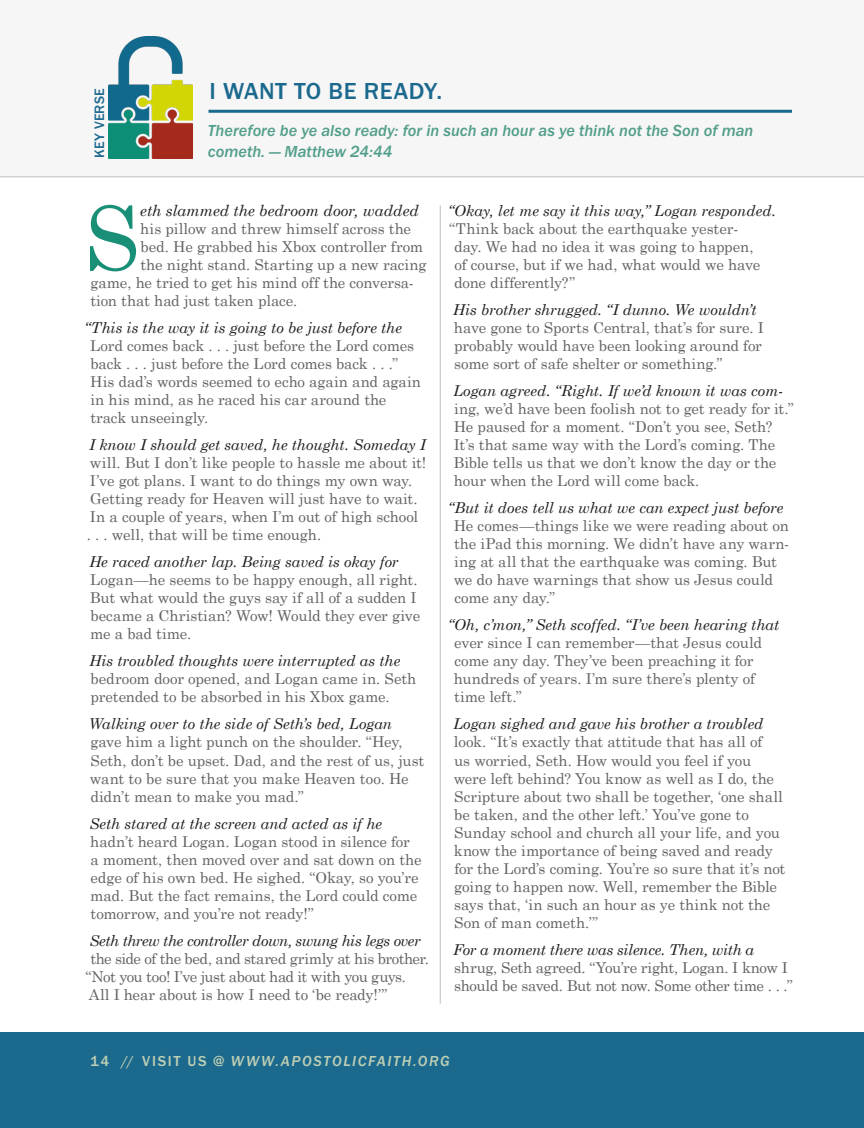
<style>
.page{position:relative;width:864px;height:1128px;background:#fff}
.page>*{position:absolute;margin:0;border:0;box-sizing:border-box;transform-origin:0 0}
.Article_-_Copy_Intro{font:88.65px "Century Schoolbook";color:#188f76}
.t1{font:500 24px "Franklin Gothic URW";letter-spacing:.02em;color:#1c698e}
.Article_-_Memory_Ver{font:16.5px/21px "Franklin Gothic URW Med Ita";color:#519e8a}
.Article_-_Copy_Intro-2{font:italic 15.3px "Century Schoolbook";letter-spacing:-.005em;color:#231f20}
.Article_-_Copy{font:15px/18px "Century Schoolbook";letter-spacing:-.01em;color:#636366}
.Article_-_Copy_Intro-3{font:15px "Century Schoolbook";letter-spacing:-.005em;color:#636366}
.Article_-_Copy-2{font:italic 15px "Century Schoolbook";letter-spacing:-.02em;color:#231f20}
.Article_-_Copy-3{font:15px "Century Schoolbook";letter-spacing:-.03em;color:#636366}
.Article_-_Copy-4{font:15px "Century Schoolbook";letter-spacing:-.04em;color:#636366}
.t2{font:15px "Franklin Gothic URW Med Ita";letter-spacing:.11em;color:#e5e8bd}
.t3{font:500 14.1px "Franklin Gothic URW";letter-spacing:.02em;color:#1c698e}
.s1{font-style:italic;color:#231f20}
.s2{font-family:"Franklin Gothic URW";font-weight:500}
</style>
<div class="page">
<div style="left:0;top:0;width:864px;height:177px;background:#f6f6f7"></div>
<img style="left:109px;top:36px;width:83px;height:122px">
<hr style="left:208px;top:110px;width:584px;height:3px;background:#1c698e">
<hr style="left:0;top:176px;width:864px;height:1px;background:#bcbdc0">
<hr style="left:440px;top:205px;width:1px;height:798px;background:#bcbdc0">
<div style="left:0;top:1031px;width:864px;height:96px;background:#1c698e"></div>
<p class="t3" style="left:91px;top:158px;width:71px;rotate:-90deg">KEY VERSE</p>
<p class="t1" style="left:209px;top:76px;width:234px">I WANT TO BE READY.</p>
<p class="Article_-_Memory_Ver" style="left:208px;top:120px;width:547px">Therefore be ye also ready: for in such an hour as ye think not the Son of man cometh. — Matthew 24:44</p>
<p class="Article_-_Copy_Intro" style="left:84px;top:164px;width:57px">S</p>
<p class="Article_-_Copy_Intro-2" style="left:140px;top:199px;width:280px">eth slammed the bedroom door, wadded</p>
<p class="Article_-_Copy_Intro-3" style="left:140px;top:216px;width:272px">his pillow and threw himself across the</p>
<p class="Article_-_Copy_Intro-3" style="left:140px;top:234px;width:284px">bed. He grabbed his Xbox controller from</p>
<p class="Article_-_Copy_Intro-3" style="left:140px;top:252px;width:288px">the night stand. Starting up a new racing</p>
<p class="Article_-_Copy_Intro-3" style="left:90px;top:270px;width:325px">game, he tried to get his mind off the conversa-</p>
<p class="Article_-_Copy_Intro-3" style="left:90px;top:288px;width:209px">tion that had just taken place.</p>
<p class="Article_-_Copy" style="left:90px;top:317px;width:333px;text-indent:-6px"><span class="s1">“This is the way it is going to be just before the </span>Lord comes back . . . just before the Lord comes back . . . just before the Lord comes back . . .” His dad’s words seemed to echo again and again in his mind, as he raced his car around the track unseeingly.</p>
<p class="Article_-_Copy" style="left:87px;top:434px;width:341px"><span class="s1">I know I should get saved, he thought. Someday I </span>will. But I don’t like people to hassle me about it!<br>I’ve got plans. I want to do things my own way.<br>Getting ready for Heaven will just have to wait.<br>In a couple of years, when I’m out of high school<br>. . . well, that will be time enough.</p>
<p class="Article_-_Copy" style="left:89px;top:551px;width:333px"><span class="s1">He raced another lap. Being saved is okay for </span>Logan—he seems to be happy enough, all right.<br>But what would the guys say if all of a sudden I became a Christian? Wow! Would they ever give me a bad time.</p>
<p class="Article_-_Copy" style="left:89px;top:650px;width:329px"><span class="s1">His troubled thoughts were interrupted as the </span>bedroom door opened, and Logan came in. Seth pretended to be absorbed in his Xbox game.</p>
<p class="Article_-_Copy" style="left:89px;top:713px;width:337px"><span class="s1">Walking over to the side of Seth’s bed, Logan </span>gave him a light punch on the shoulder. “Hey, Seth, don’t be upset. Dad, and the rest of us, just want to be sure that you make Heaven too. He didn’t mean to make you mad.”</p>
<p class="Article_-_Copy" style="left:90px;top:812px;width:334px"><span class="s1">Seth stared at the screen and acted as if he </span>hadn’t heard Logan. Logan stood in silence for<br>a moment, then moved over and sat down on the edge of his own bed. He sighed. “Okay, so you’re mad. But the fact remains, the Lord could come tomorrow, and you’re not ready!”</p>
<p class="Article_-_Copy-2" style="left:90px;top:928px;width:333px">Seth threw the controller down, swung his legs over</p>
<p class="Article_-_Copy-3" style="left:90px;top:945px;width:340px">the side of the bed, and stared grimly at his brother.</p>
<p class="Article_-_Copy-4" style="left:86px;top:963px;width:322px">“Not you too! I’ve just about had it with you guys.</p>
<p class="Article_-_Copy" style="left:89px;top:983px;width:300px">All I hear about is how I need to ‘be ready!’”</p>
<p class="Article_-_Copy-2" style="left:448px;top:199px;width:329px">“Okay, let me say it this way,” Logan responded.</p>
<p class="Article_-_Copy" style="left:449px;top:218px;width:291px">“Think back about the earthquake yester-</p>
<p class="Article_-_Copy" style="left:454px;top:236px;width:301px">day. We had no idea it was going to happen,</p>
<p class="Article_-_Copy" style="left:454px;top:254px;width:307px">of course, but if we had, what would we have</p>
<p class="Article_-_Copy" style="left:454px;top:272px;width:123px">done differently?”</p>
<p class="Article_-_Copy" style="left:453px;top:299px;width:313px"><span class="s1">His brother shrugged. “I dunno. We wouldn’t </span>have gone to Sports Central, that’s for sure. I probably would have been looking around for some sort of safe shelter or something.”</p>
<p class="Article_-_Copy" style="left:453px;top:380px;width:343px"><span class="s1">Logan agreed. “Right. If we’d known it was com&shy;</span>ing, we’d have been foolish not to get ready for it.” He paused for a moment. “Don’t you see, Seth?<br>It’s that same way with the Lord’s coming. The Bible tells us that we don’t know the day or the hour when the Lord will come back.</p>
<p class="Article_-_Copy" style="left:454px;top:497px;width:337px;text-indent:-6px"><span class="s1">“But it does tell us what we can expect just before </span>He comes—things like we were reading about on the iPad this morning. We didn’t have any warn&shy;ing at all that the earthquake was coming. But we do have warnings that show us Jesus could come any day.”</p>
<p class="Article_-_Copy" style="left:454px;top:614px;width:327px;text-indent:-6px"><span class="s1">“Oh, c’mon,” Seth scoffed. “I’ve been hearing that </span>ever since I can remember—that Jesus could come any day. They’ve been preaching it for hundreds of years. I’m sure there’s plenty of time left.”</p>
<p class="Article_-_Copy" style="left:453px;top:713px;width:334px"><span class="s1">Logan sighed and gave his brother a troubled </span>look. “It’s exactly that attitude that has all of<br>us worried, Seth. How would you feel if you were left behind? You know as well as I do, the Scripture about two shall be together, ‘one shall be taken, and the other left.’ You’ve gone to Sunday school and church all your life, and you know the importance of being saved and ready for the Lord’s coming. You’re so sure that it’s not going to happen now. Well, remember the Bible says that, ‘in such an hour as ye think not the Son of man cometh.’”</p>
<p class="Article_-_Copy" style="left:453px;top:938px;width:341px"><span class="s1">For a moment there was silence. Then, with a </span>shrug, Seth agreed. “You’re right, Logan. I know I should be saved. But not now. Some other time . . .”</p>
<p class="t2" style="left:90px;top:1051px;width:361px"><span class="s2">14 // VISIT US @</span> WWW.APOSTOLICFAITH.ORG</p>
</div>
